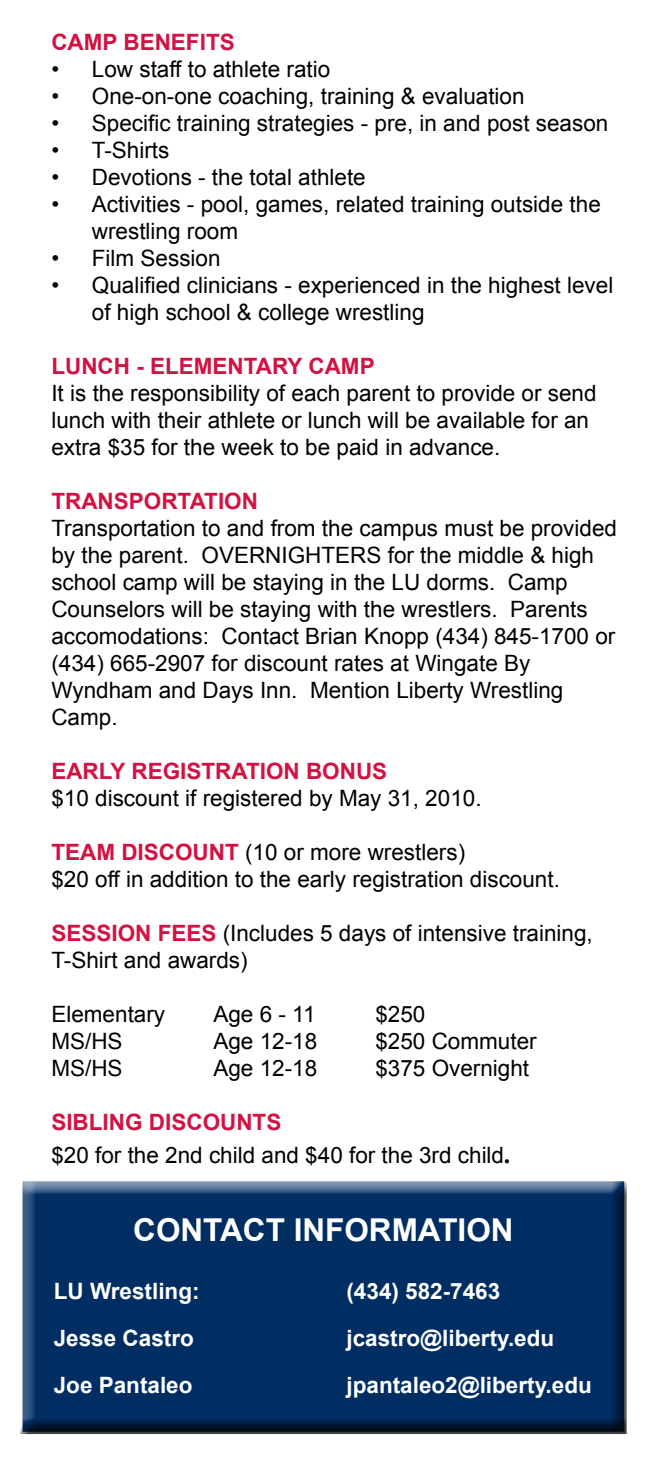
<style>
.page{position:relative;width:648px;height:1458px;background:#fff}
.page>*{position:absolute;margin:0;border:0;box-sizing:border-box;transform-origin:0 0}
.t1{font:700 31.5px "Arial";color:#fff}
.t2{font:22.5px/27px "Arial";color:#000}
.t3{font:700 22.5px "Arial";color:#fff}
.t4{font:700 22.5px "Arial";color:#d21242}
.s1{font-weight:700;color:#d21242}
.s2{font-family:"Berlin Sans FB";font-size:27px}
</style>
<div class="page">
<div style="left:11px;top:1173px;width:626px;height:263px;background:#000;opacity:.75"></div>
<p class="t4" style="left:51px;top:27px;width:185px">CAMP BENEFITS</p>
<p class="t2" style="left:51px;top:56px;width:280px">• Low staff to athlete ratio</p>
<p class="t2" style="left:51px;top:83px;width:475px">• One-on-one coaching, training &amp; evaluation</p>
<p class="t2" style="left:51px;top:110px;width:558px">• Specific training strategies - pre, in and post season</p>
<p class="t2" style="left:51px;top:137px;width:120px">• T-Shirts</p>
<p class="t2" style="left:51px;top:164px;width:316px">• Devotions - the total athlete</p>
<p class="t2" style="left:92px;top:191px;width:510px;text-indent:-40px">• Activities - pool, games, related training outside the wrestling room</p>
<p class="t2" style="left:51px;top:245px;width:171px">• Film Session</p>
<p class="t2" style="left:92px;top:272px;width:523px;text-indent:-40px">• Qualified clinicians - experienced in the highest level of high school &amp; college wrestling</p>
<p class="t4" style="left:51px;top:351px;width:325px">LUNCH - ELEMENTARY CAMP</p>
<p class="t2" style="left:51px;top:380px;width:547px">It is the responsibility of each parent to provide or send lunch with their athlete or lunch will be available for an extra $35 for the week to be paid in advance.</p>
<p class="t4" style="left:51px;top:486px;width:208px">TRANSPORTATION</p>
<p class="t2" style="left:51px;top:515px;width:567px">Transportation to and from the campus must be provided by the parent. OVERNIGHTERS for the middle &amp; high school camp will be staying in the LU dorms. Camp Counselors will be staying with the wrestlers. Parents accomodations: Contact Brian Knopp (434) 845-1700 or (434) 665-2907 for discount rates at Wingate By Wyndham and Days Inn. Mention Liberty Wrestling Camp.</p>
<p class="t4" style="left:51px;top:756px;width:337px">EARLY REGISTRATION BONUS</p>
<p class="t2" style="left:51px;top:785px;width:432px">$10 discount if registered by May 31, 2010.</p>
<p class="t2" style="left:51px;top:839px;width:510px"><span class="s1">TEAM DISCOUNT</span> (10 or more wrestlers)<br>$20 off in addition to the early registration discount.</p>
<p class="t2" style="left:51px;top:920px;width:543px"><span class="s1">SESSION FEES</span> (Includes 5 days of intensive training,<br>T-Shirt and awards)</p>
<p class="t2" style="left:51px;top:1001px;width:115px">Elementary</p>
<p class="t2" style="left:213px;top:1001px;width:104px">Age 6 - 11</p>
<p class="t2" style="left:375px;top:1001px;width:52px">$250</p>
<p class="t2" style="left:51px;top:1028px;width:73px">MS/HS</p>
<p class="t2" style="left:213px;top:1028px;width:105px">Age 12-18</p>
<p class="t2" style="left:375px;top:1028px;width:163px">$250 Commuter</p>
<p class="t2" style="left:51px;top:1055px;width:73px">MS/HS</p>
<p class="t2" style="left:213px;top:1055px;width:105px">Age 12-18</p>
<p class="t2" style="left:375px;top:1055px;width:155px">$375 Overnight</p>
<p class="t2" style="left:51px;top:1106px;width:460px;line-height:32.4px"><span class="s1">SIBLING DISCOUNTS<br></span>$20 for the 2nd child and $40 for the 3rd child<span class="s2">.</span></p>
<h1 class="t1" style="left:133px;top:1209px;width:382px">CONTACT INFORMATION</h1>
<p class="t3" style="left:54px;top:1276px;width:147px">LU Wrestling:</p>
<p class="t3" style="left:346px;top:1276px;width:155px">(434) 582-7463</p>
<p class="t3" style="left:54px;top:1323px;width:142px">Jesse Castro</p>
<p class="t3" style="left:346px;top:1323px;width:209px">jcastro@liberty.edu</p>
<p class="t3" style="left:54px;top:1371px;width:140px">Joe Pantaleo</p>
<p class="t3" style="left:346px;top:1371px;width:247px">jpantaleo2@liberty.edu</p>
</div>
